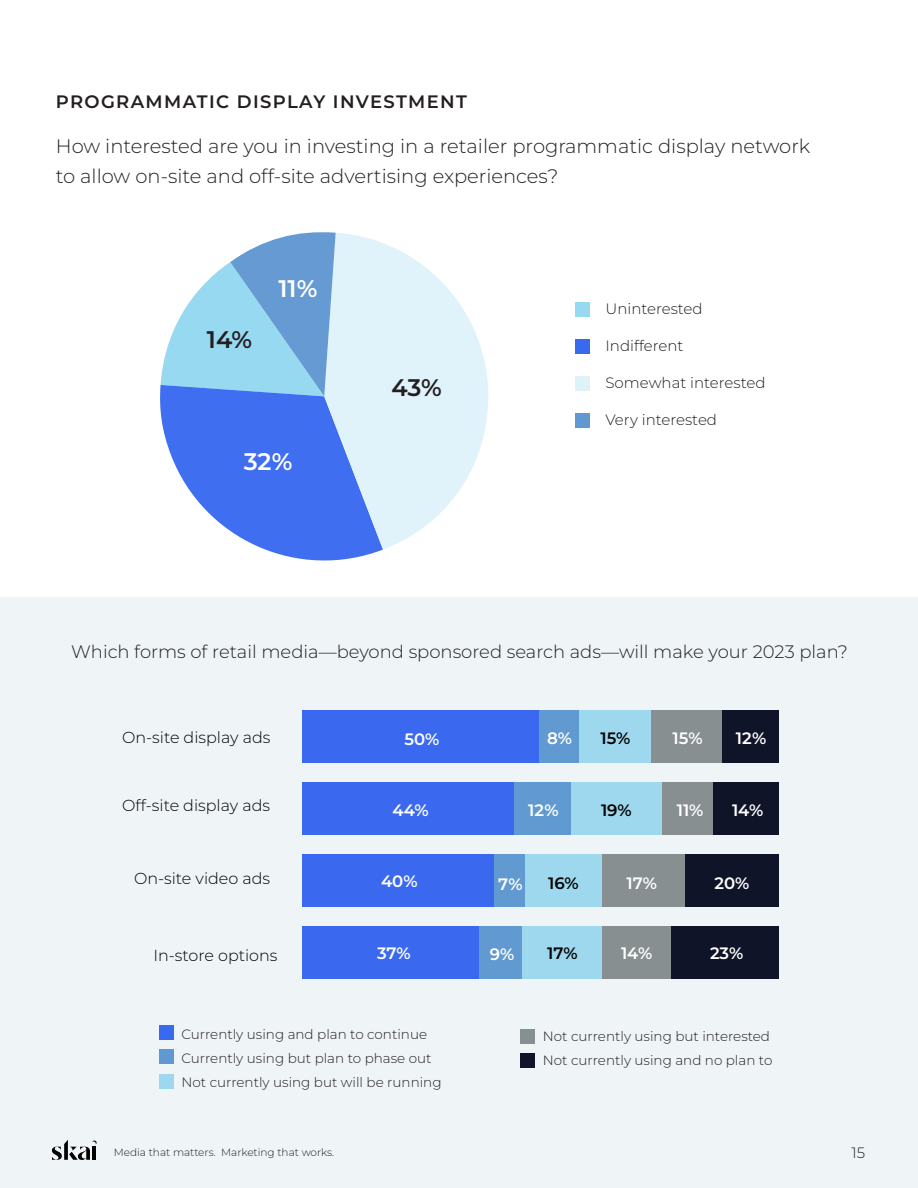
<style>
.page{position:relative;width:918px;height:1188px;background:#fff}
.page>*{position:absolute;margin:0;border:0;box-sizing:border-box;transform-origin:0 0}
.t1{font:600 24px "Montserrat";color:#231f20}
.t2{font:600 24px "Montserrat";color:#fff}
.t3{font:300 19.5px/30px "Montserrat";color:#231f20}
.t4{font:300 18px "Montserrat";color:#231f20}
.t5{font:600 18px "Montserrat";letter-spacing:.075em;color:#231f20}
.t6{font:600 16.5px "Montserrat";color:#fff}
.t7{font:600 16.5px "Montserrat";color:#040503}
.t8{font:300 15.9px "Montserrat";color:#000}
.t9{font:300 15px "Montserrat";color:#231f20}
.t10{font:300 13.5px/24px "Montserrat";color:#231f20}
.t11{font:300 10.5px "Montserrat";color:#231f20}
</style>
<div class="page">
<svg style="left:160px;top:385px;width:222px;height:176px;fill:#406ef1"></svg>
<svg style="left:324px;top:233px;width:164px;height:317px;fill:#e0f2fa"></svg>
<svg style="left:161px;top:232px;width:175px;height:164px"></svg>
<div style="left:0;top:597px;width:918px;height:591px;background:#eff4f6"></div>
<div style="left:722px;top:711px;width:57px;height:52px;background:#101429"></div>
<div style="left:650px;top:711px;width:72px;height:52px;background:#878f91"></div>
<div style="left:579px;top:711px;width:71px;height:52px;background:#9ed8ef"></div>
<div style="left:539px;top:711px;width:40px;height:52px;background:#6199d1"></div>
<div style="left:302px;top:711px;width:237px;height:52px;background:#3a69f0"></div>
<div style="left:713px;top:783px;width:66px;height:52px;background:#101429"></div>
<div style="left:662px;top:783px;width:51px;height:52px;background:#878f91"></div>
<div style="left:570px;top:783px;width:92px;height:52px;background:#9ed8ef"></div>
<div style="left:513px;top:783px;width:57px;height:52px;background:#6199d1"></div>
<div style="left:302px;top:783px;width:211px;height:52px;background:#3a69f0"></div>
<div style="left:685px;top:855px;width:94px;height:52px;background:#101429"></div>
<div style="left:602px;top:855px;width:83px;height:52px;background:#878f91"></div>
<div style="left:525px;top:855px;width:77px;height:52px;background:#9ed8ef"></div>
<div style="left:493px;top:855px;width:32px;height:52px;background:#6199d1"></div>
<div style="left:302px;top:855px;width:191px;height:52px;background:#3a69f0"></div>
<div style="left:670px;top:927px;width:109px;height:52px;background:#101429"></div>
<div style="left:602px;top:927px;width:68px;height:52px;background:#878f91"></div>
<div style="left:522px;top:927px;width:80px;height:52px;background:#9ed8ef"></div>
<div style="left:479px;top:927px;width:43px;height:52px;background:#6199d1"></div>
<div style="left:302px;top:927px;width:177px;height:52px;background:#3a69f0"></div>
<div style="left:159px;top:1025px;width:15px;height:15px;background:#3969ef"></div>
<div style="left:159px;top:1049px;width:15px;height:15px;background:#6099d1"></div>
<div style="left:159px;top:1074px;width:15px;height:15px;background:#9ed7ee"></div>
<div style="left:520px;top:1029px;width:15px;height:15px;background:#868f91"></div>
<div style="left:520px;top:1053px;width:15px;height:14px;background:#101329"></div>
<div style="left:575px;top:302px;width:14px;height:15px;background:#96d9f0"></div>
<div style="left:575px;top:339px;width:14px;height:15px;background:#3969ef"></div>
<div style="left:575px;top:377px;width:14px;height:14px;background:#dff1f9"></div>
<div style="left:575px;top:414px;width:14px;height:14px;background:#6099d1"></div>
<svg style="left:52px;top:1140px;width:45px;height:20px"></svg>
<h3 class="t5" style="left:56px;top:89px;width:413px">PROGRAMMATIC DISPLAY INVESTMENT</h3>
<h2 class="t3" style="left:56px;top:131px;width:756px">How interested are you in investing in a retailer programmatic display network to allow on-site and off-site advertising experiences?</h2>
<h1 class="t1" style="left:207px;top:323px;width:47px">14%</h1>
<h1 class="t2" style="left:278px;top:272px;width:40px">11%</h1>
<h1 class="t2" style="left:244px;top:446px;width:50px">32%</h1>
<h1 class="t1" style="left:391px;top:372px;width:52px">43%</h1>
<p class="t9" style="left:606px;top:299px;width:99px">Uninterested</p>
<p class="t9" style="left:606px;top:336px;width:79px">Indifferent</p>
<p class="t9" style="left:606px;top:372px;width:162px">Somewhat interested</p>
<p class="t9" style="left:606px;top:410px;width:113px">Very interested</p>
<h3 class="t4" style="left:71px;top:639px;width:778px">Which forms of retail media—beyond sponsored search ads—will make your 2023 plan?</h3>
<p class="t8" style="left:122px;top:726px;width:150px">On-site display ads</p>
<p class="t6" style="left:404px;top:728px;width:36px">50%</p>
<p class="t6" style="left:547px;top:727px;width:26px">8%</p>
<p class="t7" style="left:600px;top:727px;width:31px">15%</p>
<p class="t6" style="left:673px;top:727px;width:31px">15%</p>
<p class="t6" style="left:736px;top:727px;width:32px">12%</p>
<p class="t8" style="left:122px;top:795px;width:149px">Off-site display ads</p>
<p class="t6" style="left:392px;top:799px;width:38px">44%</p>
<p class="t6" style="left:528px;top:799px;width:32px">12%</p>
<p class="t7" style="left:601px;top:799px;width:32px">19%</p>
<p class="t6" style="left:677px;top:799px;width:28px">11%</p>
<p class="t6" style="left:732px;top:799px;width:33px">14%</p>
<p class="t8" style="left:134px;top:868px;width:138px">On-site video ads</p>
<p class="t6" style="left:381px;top:870px;width:38px">40%</p>
<p class="t6" style="left:498px;top:873px;width:26px">7%</p>
<p class="t7" style="left:548px;top:872px;width:32px">16%</p>
<p class="t6" style="left:627px;top:872px;width:32px">17%</p>
<p class="t6" style="left:714px;top:872px;width:36px">20%</p>
<p class="t8" style="left:153px;top:944px;width:126px">In-store options</p>
<p class="t6" style="left:377px;top:942px;width:35px">37%</p>
<p class="t6" style="left:490px;top:944px;width:26px">9%</p>
<p class="t7" style="left:547px;top:942px;width:32px">17%</p>
<p class="t6" style="left:621px;top:942px;width:33px">14%</p>
<p class="t6" style="left:710px;top:942px;width:35px">23%</p>
<p class="t10" style="left:182px;top:1021px;width:262px">Currently using and plan to continue<br>Currently using but plan to phase out<br>Not currently using but will be running</p>
<p class="t10" style="left:543px;top:1024px;width:231px">Not currently using but interested<br>Not currently using and no plan to</p>
<p class="t11" style="left:114px;top:1145px;width:222px">Media that matters. Marketing that works.</p>
<p class="t9" style="left:852px;top:1142px;width:15px">15</p>
<p class="t11" style="left:219px;top:1145px;width:115px">Marketing that works.</p>
</div>
